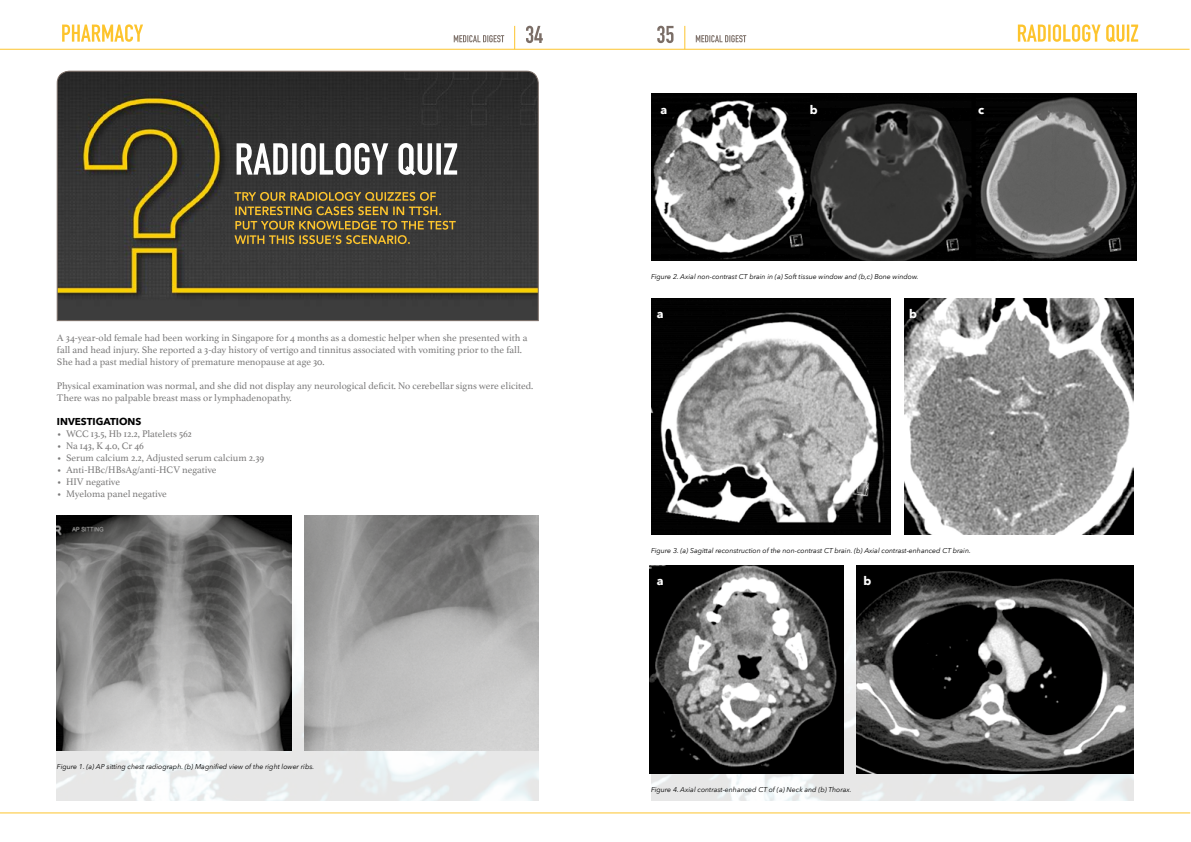
<style>
.page{position:relative;width:1191px;height:842px;background:#fff}
.page>*{position:absolute;margin:0;border:0;box-sizing:border-box;transform-origin:0 0}
.t1{font:700 12px "Avenir Next";color:#fff}
.t2{font:10px/12px "Athelas";color:#7c7b7b}
.t3{font:700 10px "Avenir Next";color:#000}
.t4{font:italic 7px "Avenir Next";color:#000}
</style>
<div class="page">
<svg style="left:62px;top:24px;width:81px;height:18px"></svg>
<svg style="left:454px;top:35px;width:50px;height:7px"></svg>
<svg style="left:514px;top:26px;width:1px;height:23px"></svg>
<svg style="left:526px;top:26px;width:17px;height:17px"></svg>
<hr style="left:0;top:813px;width:1190px;height:1px;background:#fdc42d">
<hr style="left:0;top:49px;width:1189px;height:1px;background:#fdc42d">
<svg style="left:684px;top:26px;width:1px;height:23px"></svg>
<svg style="left:696px;top:35px;width:50px;height:7px"></svg>
<svg style="left:657px;top:26px;width:16px;height:17px"></svg>
<img style="left:57px;top:321px;width:481px;height:479px">
<svg style="left:57px;top:71px;width:482px;height:250px;background:#3f3c32"></svg>
<svg style="left:237px;top:143px;width:220px;height:32px"></svg>
<svg style="left:234px;top:221px;width:222px;height:23px;background:#6b5c36"></svg>
<svg style="left:234px;top:192px;width:207px;height:23px;background:#705f33"></svg>
<img style="left:57px;top:516px;width:234px;height:234px">
<img style="left:304px;top:516px;width:234px;height:234px">
<svg style="left:1017px;top:24px;width:121px;height:18px"></svg>
<img style="left:651px;top:298px;width:482px;height:502px">
<img style="left:651px;top:94px;width:485px;height:167px">
<img style="left:651px;top:299px;width:239px;height:236px">
<img style="left:904px;top:299px;width:229px;height:236px">
<img style="left:649px;top:565px;width:194px;height:208px">
<img style="left:857px;top:565px;width:276px;height:209px">
<p class="t2" style="left:57px;top:331px;width:472px">A 34-year-old female had been working in Singapore for 4 months as a domestic helper when she presented with a fall and head injury. She reported a 3-day history of vertigo and tinnitus associated with vomiting prior to the fall.<br>She had a past medial history of premature menopause at age 30.</p>
<p class="t2" style="left:57px;top:379px;width:478px">Physical examination was normal, and she did not display any neurological deficit. No cerebellar signs were elicited.<br>There was no palpable breast mass or lymphadenopathy.</p>
<p class="t3" style="left:57px;top:413px;width:86px">INVESTIGATIONS</p>
<p class="t2" style="left:57px;top:427px;width:136px">• WCC 13.5, Hb 12.2, Platelets 562</p>
<p class="t2" style="left:57px;top:439px;width:88px">• Na 143, K 4.0, Cr 46</p>
<p class="t2" style="left:57px;top:451px;width:209px">• Serum calcium 2.2, Adjusted serum calcium 2.39</p>
<p class="t2" style="left:57px;top:463px;width:161px">• Anti-HBc/HBsAg/anti-HCV negative</p>
<p class="t2" style="left:57px;top:475px;width:65px">• HIV negative</p>
<p class="t2" style="left:57px;top:487px;width:111px">• Myeloma panel negative</p>
<p class="t4" style="left:57px;top:760px;width:259px">Figure 1. (a) AP sitting chest radiograph. (b) Magnified view of the right lower ribs.</p>
<p class="t1" style="left:660px;top:99px;width:8px">a</p>
<p class="t1" style="left:809px;top:99px;width:9px">b</p>
<p class="t1" style="left:978px;top:99px;width:8px">c</p>
<p class="t4" style="left:651px;top:271px;width:269px">Figure 2. Axial non-contrast CT brain in (a) Soft tissue window and (b,c) Bone window.</p>
<p class="t1" style="left:657px;top:303px;width:8px">a</p>
<p class="t1" style="left:909px;top:303px;width:9px">b</p>
<p class="t4" style="left:651px;top:545px;width:321px">Figure 3. (a) Sagittal reconstruction of the non-contrast CT brain. (b) Axial contrast-enhanced CT brain.</p>
<p class="t1" style="left:657px;top:570px;width:8px">a</p>
<p class="t1" style="left:863px;top:570px;width:9px">b</p>
<p class="t4" style="left:651px;top:783px;width:202px">Figure 4. Axial contrast-enhanced CT of (a) Neck and (b) Thorax.</p>
</div>
